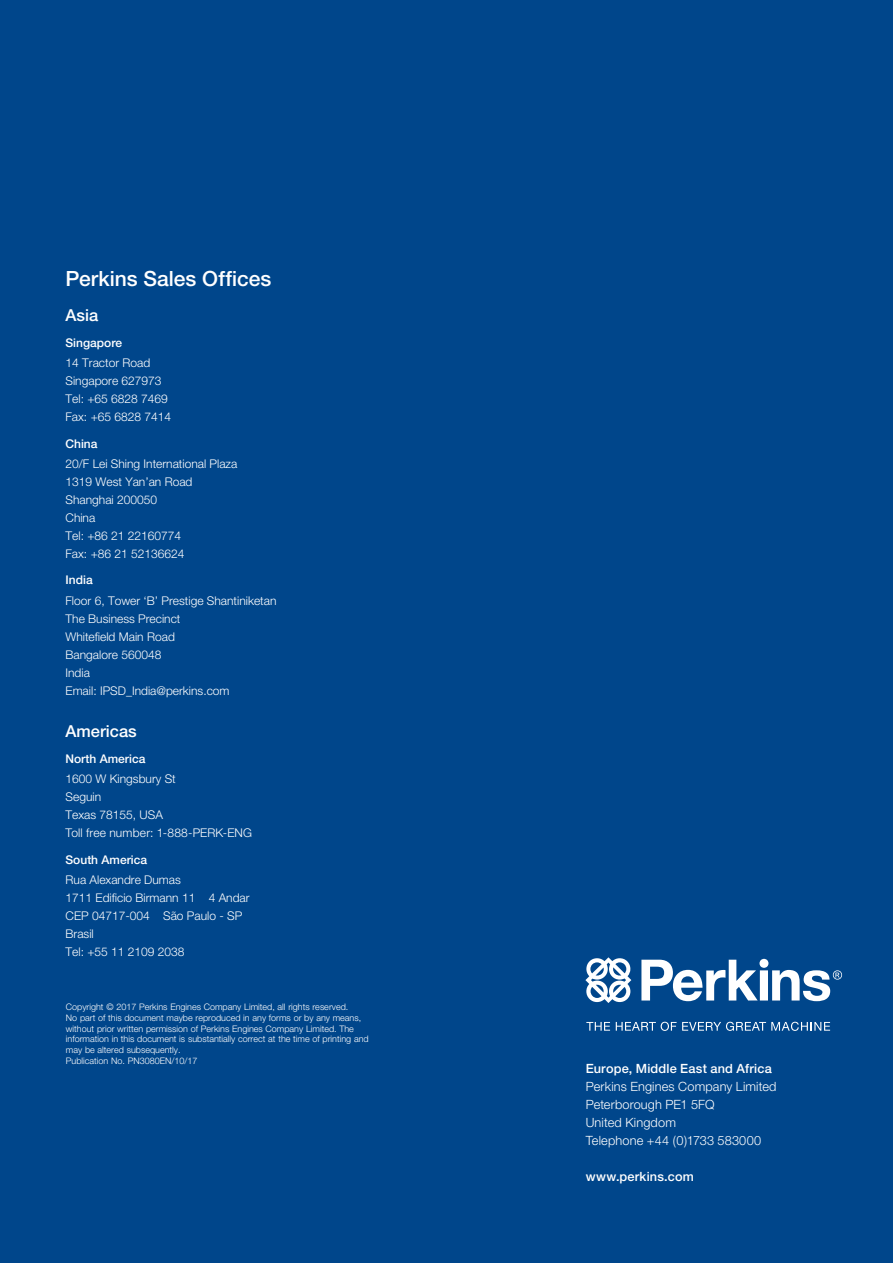
<style>
.page{position:relative;width:893px;height:1263px;background:#00468b}
.page>*{position:absolute;margin:0;border:0;box-sizing:border-box;transform-origin:0 0}
.t1{font:500 21px "Helvetica Neue";color:#fff}
.t2{font:500 16.5px "Helvetica Neue";color:#fff}
.t3{font:300 12.75px/18px "Helvetica Neue";letter-spacing:.01em;color:#fff}
.t4{font:500 12.75px "Helvetica Neue";letter-spacing:.015em;color:#fff}
.t5{font:300 12px/18px "Helvetica Neue";color:#fff}
.t6{font:500 12px "Helvetica Neue";color:#fff}
.t7{font:300 9px/10.8px "Helvetica Neue";color:#fff}
</style>
<div class="page">
<svg style="left:586px;top:1022px;width:24px;height:9px"></svg>
<svg style="left:616px;top:1022px;width:214px;height:9px"></svg>
<svg style="left:585px;top:957px;width:46px;height:46px"></svg>
<svg style="left:641px;top:959px;width:201px;height:42px"></svg>
<h1 class="t1" style="left:66px;top:266px;width:207px">Perkins Sales Offices</h1>
<h2 class="t2" style="left:66px;top:305px;width:34px">Asia</h2>
<p class="t6" style="left:66px;top:336px;width:58px">Singapore</p>
<p class="t5" style="left:66px;top:354px;width:107px">14 Tractor Road<br>Singapore 627973<br>Tel: +65 6828 7469<br>Fax: +65 6828 7414</p>
<p class="t6" style="left:66px;top:436px;width:34px">China</p>
<p class="t5" style="left:66px;top:454px;width:173px">20/F Lei Shing International Plaza<br>1319 West Yan’an Road<br>Shanghai 200050<br>China<br>Tel: +86 21 22160774<br>Fax: +86 21 52136624</p>
<p class="t6" style="left:66px;top:573px;width:29px">India</p>
<p class="t5" style="left:66px;top:591px;width:212px">Floor 6, Tower ‘B’ Prestige Shantiniketan<br>The Business Precinct<br>Whitefield Main Road<br>Bangalore 560048<br>India<br>Email: IPSD_India@perkins.com</p>
<h2 class="t2" style="left:66px;top:721px;width:73px">Americas</h2>
<p class="t6" style="left:66px;top:752px;width:81px">North America</p>
<p class="t5" style="left:66px;top:770px;width:188px">1600 W Kingsbury St<br>Seguin<br>Texas 78155, USA<br>Toll free number: 1-888-PERK-ENG</p>
<p class="t6" style="left:66px;top:852px;width:83px">South America</p>
<p class="t5" style="left:66px;top:870px;width:186px">Rua Alexandre Dumas<br>1711 Edificio Birmann 11 4 Andar<br>CEP 04717-004 São Paulo - SP<br>Brasil<br>Tel: +55 11 2109 2038</p>
<p class="t7" style="left:66px;top:1001px;width:304px">Copyright © 2017 Perkins Engines Company Limited, all rights reserved.<br>No part of this document maybe reproduced in any forms or by any means, without prior written permission of Perkins Engines Company Limited. The information in this document is substantially correct at the time of printing and may be altered subsequently.<br>Publication No. PN3080EN/10/17</p>
<p class="t4" style="left:586px;top:1061px;width:188px">Europe, Middle East and Africa</p>
<p class="t3" style="left:586px;top:1077px;width:192px">Perkins Engines Company Limited<br>Peterborough PE1 5FQ<br>United Kingdom<br>Telephone +44 (0)1733 583000</p>
<p class="t4" style="left:586px;top:1169px;width:110px">www.perkins.com</p>
</div>
